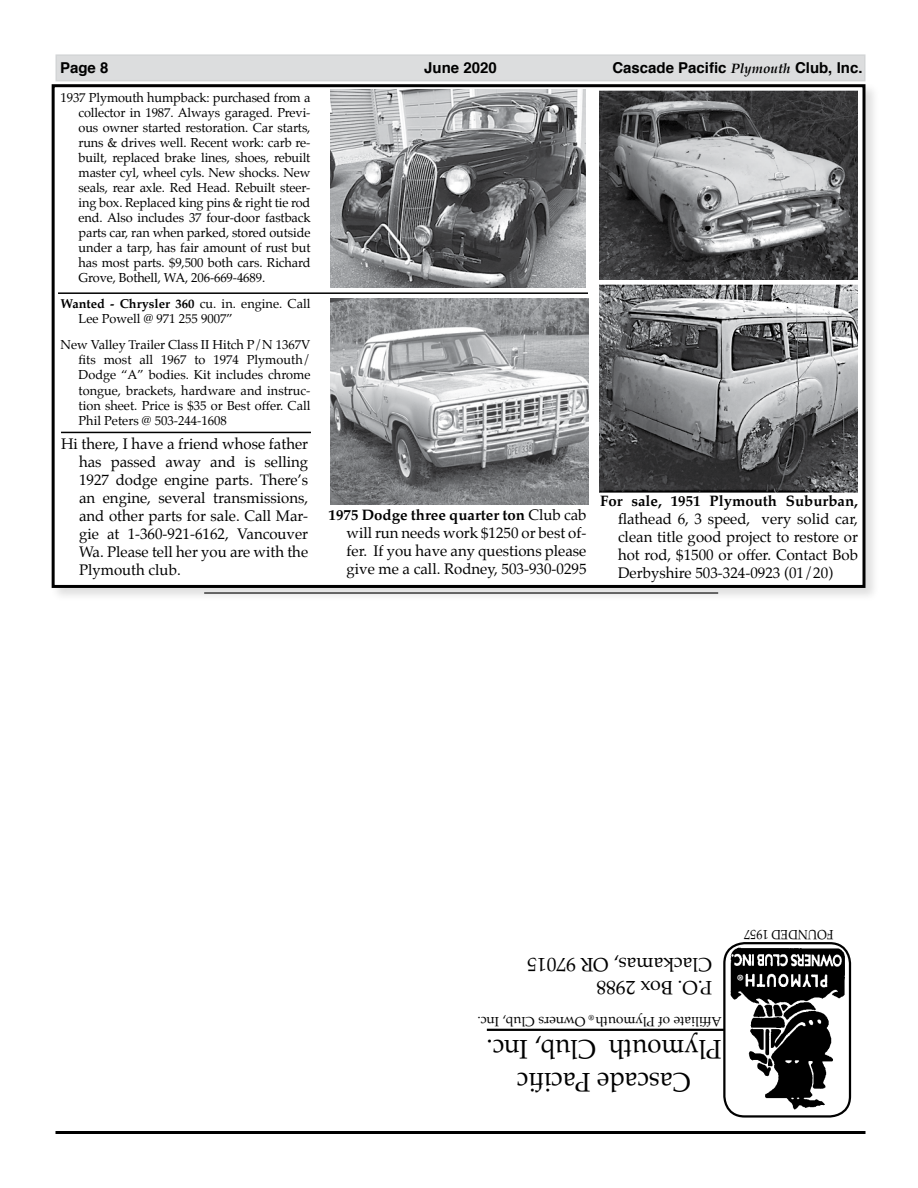
<style>
.page{position:relative;width:918px;height:1188px;background:#fff}
.page>*{position:absolute;margin:0;border:0;box-sizing:border-box;transform-origin:0 0}
.t1{font:27px/32.4px "Palatino Linotype";color:#000;text-align:center;scale:.95 1}
.t2{font:19.5px/23.4px "Palatino Linotype";color:#000}
.t3{font:15px/18px "Palatino";color:#000;text-align:justify}
.t4{font:700 15px "Helvetica";color:#000}
.t5{font:700 15px "Palatino";color:#000}
.t6{font:13.5px "Palatino Linotype";color:#000}
.t7{font:13.5px "Palatino Linotype";color:#000;scale:.9 1}
.t8{font:12.75px/15px "Palatino";color:#000;text-align:justify}
.t9{font:700 7.5px "Palatino Linotype";color:#000}
.t10{font:700 7.5px "Helvetica";color:#fff}
.s1{font-family:"Palatino";font-style:italic;font-size:13.5px}
.s2{font-weight:700}
</style>
<div class="page">
<div style="left:49px;top:82px;width:831px;height:520px;background:#000;opacity:.13"></div>
<div style="left:53px;top:86px;width:811px;height:500px;background:#fff"></div>
<div style="left:52px;top:84px;width:814px;height:504px;border:3px solid #000"></div>
<div style="left:56px;top:54px;width:810px;height:27px;background:#dcddde"></div>
<hr style="left:56px;top:1131px;width:810px;height:3px;background:#000">
<hr style="left:487px;top:1029px;width:238px;height:2px;background:#000">
<img style="left:727px;top:945px;width:121px;height:166px">
<div style="left:723px;top:942px;width:128px;height:176px;border:2px solid #000;border-radius:20px"></div>
<div style="left:733px;top:970px;width:11px;height:15px;background:#000;border-radius:50%"></div>
<div style="left:732px;top:969px;width:13px;height:16px;border:2px solid #000;border-radius:50%"></div>
<hr style="left:204px;top:592px;width:514px;height:2px;background:#000">
<hr style="left:58px;top:292px;width:530px;height:2px;background:#000">
<img style="left:600px;top:90px;width:257px;height:189px">
<img style="left:600px;top:285px;width:257px;height:208px">
<hr style="left:61px;top:432px;width:250px;height:1px;background:#000">
<img style="left:330px;top:298px;width:258px;height:206px">
<img style="left:330px;top:90px;width:255px;height:198px">
<p class="t4" style="left:60px;top:56px;width:50px">Page 8</p>
<p class="t4" style="left:424px;top:56px;width:74px">June 2020</p>
<p class="t4" style="left:612px;top:56px;width:252px">Cascade Pacific <span class="s1">Plymouth</span> Club, Inc.</p>
<p class="t8" style="left:79px;top:90px;width:233px;text-indent:-18px">1937 Plymouth humpback: purchased from a collector in 1987. Always garaged. Previ&shy;ous owner started restoration. Car starts, runs &amp; drives well. Recent work: carb re&shy;built, replaced brake lines, shoes, rebuilt master cyl, wheel cyls. New shocks. New seals, rear axle. Red Head. Rebuilt steer&shy;ing box. Replaced king pins &amp; right tie rod end. Also includes 37 four-door fastback parts car, ran when parked, stored outside under a tarp, has fair amount of rust but has most parts. $9,500 both cars. Richard Grove, Bothell, WA, 206-669-4689.</p>
<p class="t8" style="left:79px;top:296px;width:233px;text-indent:-18px"><span class="s2">Wanted - Chrysler 360</span> cu. in. engine. Call<br>Lee Powell @ 971 255 9007”</p>
<p class="t8" style="left:79px;top:337px;width:233px;text-indent:-18px">New Valley Trailer Class II Hitch P/N 1367V fits most all 1967 to 1974 Plymouth/ Dodge “A” bodies. Kit includes chrome tongue, brackets, hardware and instruc&shy;tion sheet. Price is $35 or Best offer. Call Phil Peters @ 503-244-1608</p>
<p class="t3" style="left:79px;top:435px;width:231px;text-indent:-18px">Hi there, I have a friend whose father has passed away and is selling 1927 dodge engine parts. There’s an engine, several transmissions, and other parts for sale. Call Mar&shy;gie at 1-360-921-6162, Vancouver Wa. Please tell her you are with the Plymouth club.</p>
<p class="t3" style="left:346px;top:506px;width:242px;text-indent:-18px"><span class="s2">1975 Dodge three quarter ton</span> Club cab will run needs work $1250 or best of&shy;fer. If you have any questions please give me a call. Rodney, 503-930-0295</p>
<p class="t5" style="left:600px;top:488px;width:260px">For sale, 1951 Plymouth Suburban,</p>
<p class="t3" style="left:618px;top:510px;width:242px">flathead 6, 3 speed, very solid car, clean title good project to restore or hot rod, $1500 or offer. Contact Bob Derbyshire 503-324-0923 (01/20)</p>
<h2 class="t2" style="left:712px;top:1000px;width:187px;rotate:-180deg">P.O. Box 2988<br>Clackamas, OR 97015</h2>
<p class="t6" style="left:722px;top:1031px;width:246px;rotate:-180deg">Affiliate of Plymouth Owners Club, Inc.</p>
<p class="t9" style="left:594px;top:1023px;width:7px;rotate:-180deg">®</p>
<h1 class="t1" style="left:722px;top:1099px;width:249px;rotate:-180deg">Cascade Pacific<br>Plymouth Club, Inc.</h1>
<p class="t7" style="left:834px;top:944px;width:101px;rotate:-180deg">FOUNDED 1957</p>
<p class="t10" style="left:743px;top:982px;width:7px;rotate:-180deg">®</p>
</div>
